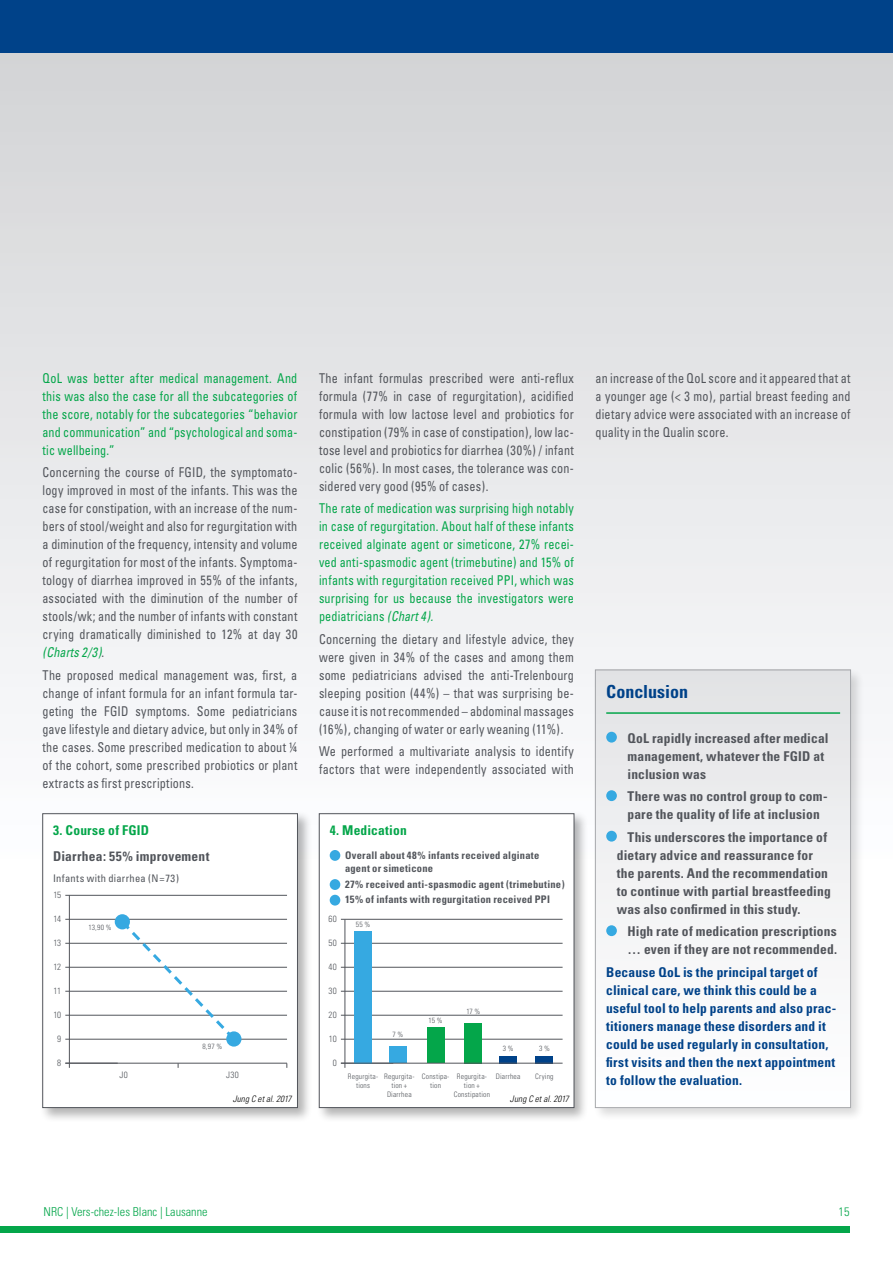
<style>
.page{position:relative;width:893px;height:1263px;background:#fff}
.page>*{position:absolute;margin:0;border:0;box-sizing:border-box;transform-origin:0 0}
.t1{font:700 condensed 18px "Univers";color:#004289}
.t2{font:condensed 13.5px/18px "Univers";letter-spacing:.015em;color:#52555b;text-align:justify;scale:.9 1}
.t3{font:condensed 13.5px/18px "Univers";letter-spacing:.015em;color:#04a64a;text-align:justify;scale:.9 1}
.t4{font:700 condensed 13.5px/18px "Univers";letter-spacing:.015em;color:#52555b}
.t5{font:700 condensed 13.5px/18px "Univers";letter-spacing:.015em;color:#004289}
.t6{font:700 condensed 13.5px "Univers";letter-spacing:.015em;color:#04a64a}
.t7{font:300 condensed 12.3px "Univers";color:#04a64a}
.t8{font:700 condensed 10.5px/13.5px "Univers";letter-spacing:.02em;color:#52555b}
.t9{font:condensed 10.5px "Univers";letter-spacing:.035em;color:#52555b}
.t10{font:300 condensed 9px "Univers";letter-spacing:.035em;color:#52555b}
.t11{font:italic 300 condensed 9px "Univers";letter-spacing:.01em;color:#000}
.t12{font:300 condensed 7.5px/9px "Univers";letter-spacing:.025em;color:#52555b;text-align:center}
.s1{font-style:italic;color:#04a64a}
.s2{font-style:italic}
</style>
<div class="page">
<div style="left:0;top:0;width:893px;height:858px;background:linear-gradient(to bottom,#cecfd2,#feffff)"></div>
<div style="left:0;top:0;width:893px;height:52px;background:#004289"></div>
<div style="left:592px;top:667px;width:274px;height:456px;background:#000;opacity:.3"></div>
<div style="left:595px;top:670px;width:255px;height:437px;background:linear-gradient(to bottom,#e3e4e6,#fff)"></div>
<hr style="left:606px;top:712px;width:234px;height:2px;background:#04a64a">
<div style="left:0;top:1226px;width:849px;height:6px;background:#04a64a"></div>
<div style="left:40px;top:811px;width:272px;height:312px;background:#000;opacity:.3"></div>
<div style="left:43px;top:813px;width:255px;height:295px;background:#fff;border:1px solid #52555b"></div>
<div style="left:316px;top:811px;width:273px;height:312px;background:#000;opacity:.3"></div>
<div style="left:319px;top:813px;width:255px;height:295px;background:#fff;border:1px solid #52555b"></div>
<div style="left:606px;top:732px;width:11px;height:11px;background:#36a9e1;border-radius:50%"></div>
<div style="left:606px;top:790px;width:11px;height:11px;background:#36a9e1;border-radius:50%"></div>
<div style="left:606px;top:831px;width:11px;height:11px;background:#36a9e1;border-radius:50%"></div>
<div style="left:606px;top:925px;width:11px;height:11px;background:#36a9e1;border-radius:50%"></div>
<hr style="left:65px;top:919px;width:222px;height:1px;background:#52555b">
<hr style="left:341px;top:919px;width:222px;height:1px;background:#52555b">
<hr style="left:65px;top:1039px;width:222px;height:1px;background:#52555b">
<hr style="left:341px;top:1039px;width:222px;height:1px;background:#52555b">
<hr style="left:65px;top:1015px;width:222px;height:1px;background:#52555b">
<hr style="left:341px;top:1015px;width:222px;height:1px;background:#52555b">
<hr style="left:65px;top:991px;width:222px;height:1px;background:#52555b">
<hr style="left:341px;top:991px;width:222px;height:1px;background:#52555b">
<hr style="left:65px;top:943px;width:222px;height:1px;background:#52555b">
<hr style="left:341px;top:943px;width:222px;height:1px;background:#52555b">
<hr style="left:65px;top:967px;width:222px;height:1px;background:#52555b">
<hr style="left:341px;top:967px;width:222px;height:1px;background:#52555b">
<hr style="left:65px;top:895px;width:222px;height:1px;background:#52555b">
<hr style="left:69px;top:895px;width:1px;height:173px;background:#52555b">
<hr style="left:345px;top:919px;width:1px;height:149px;background:#52555b">
<hr style="left:65px;top:1063px;width:222px;height:1px;background:#52555b">
<div style="left:330px;top:850px;width:10px;height:11px;background:#36a9e1;border-radius:50%"></div>
<div style="left:330px;top:879px;width:10px;height:11px;background:#36a9e1;border-radius:50%"></div>
<div style="left:330px;top:895px;width:10px;height:10px;background:#36a9e1;border-radius:50%"></div>
<div style="left:115px;top:914px;width:15px;height:15px;background:#36a9e1;border-radius:50%"></div>
<div style="left:226px;top:1031px;width:15px;height:15px;background:#36a9e1;border-radius:50%"></div>
<svg style="left:118px;top:917px;width:120px;height:126px"></svg>
<div style="left:355px;top:931px;width:17px;height:132px;background:#36a9e1"></div>
<div style="left:389px;top:1046px;width:17px;height:17px;background:#36a9e1"></div>
<div style="left:427px;top:1027px;width:17px;height:36px;background:#04a64a"></div>
<div style="left:465px;top:1023px;width:17px;height:40px;background:#04a64a"></div>
<div style="left:500px;top:1056px;width:17px;height:7px;background:#004289"></div>
<div style="left:536px;top:1056px;width:17px;height:7px;background:#004289"></div>
<hr style="left:341px;top:1063px;width:222px;height:1px;background:#52555b">
<p class="t3" style="left:43px;top:369px;width:285px">QoL was better after medical management. And this was also the case for all the subcategories of the score, notably for the subcategories “behavior and communication” and “psychological and soma&shy;tic wellbeing.”</p>
<p class="t2" style="left:43px;top:463px;width:285px">Concerning the course of FGID, the symptomato&shy;logy improved in most of the infants. This was the case for constipation, with an increase of the num&shy;bers of stool/weight and also for regurgitation with a diminution of the frequency, intensity and volume of regurgitation for most of the infants. Symptoma&shy;tology of diarrhea improved in 55% of the infants, associated with the diminution of the number of stools/wk; and the number of infants with constant crying dramatically diminished to 12% at day 30 <span class="s1">(Charts 2/3)</span>.</p>
<p class="t2" style="left:43px;top:665px;width:285px">The proposed medical management was, first, a change of infant formula for an infant formula tar&shy;geting the FGID symptoms. Some pediatricians gave lifestyle and dietary advice, but only in 34% of the cases. Some prescribed medication to about ¼ of the cohort, some prescribed probiotics or plant extracts as first prescriptions.</p>
<p class="t2" style="left:319px;top:368px;width:285px">The infant formulas prescribed were anti-reflux formula (77% in case of regurgitation), acidified formula with low lactose level and probiotics for constipation (79% in case of constipation), low lac&shy;tose level and probiotics for diarrhea (30%) / infant colic (56%). In most cases, the tolerance was con&shy;sidered very good (95% of cases).</p>
<p class="t3" style="left:319px;top:499px;width:285px">The rate of medication was surprising high notably in case of regurgitation. About half of these infants received alginate agent or simeticone, 27% recei&shy;ved anti-spasmodic agent (trimebutine) and 15% of infants with regurgitation received PPI, which was surprising for us because the investigators were pediatricians <span class="s2">(Chart 4).</span></p>
<p class="t2" style="left:319px;top:630px;width:285px">Concerning the dietary and lifestyle advice, they were given in 34% of the cases and among them some pediatricians advised the anti-Trelenbourg sleeping position (44%) – that was surprising be&shy;cause it is not recommended – abdominal massages (16%), changing of water or early weaning (11%).</p>
<p class="t2" style="left:319px;top:742px;width:285px">We performed a multivariate analysis to identify factors that were independently associated with</p>
<p class="t6" style="left:53px;top:821px;width:98px">3. Course of FGID</p>
<p class="t6" style="left:330px;top:821px;width:79px">4. Medication</p>
<p class="t4" style="left:53px;top:847px;width:158px">Diarrhea: 55% improvement</p>
<p class="t9" style="left:53px;top:871px;width:127px">Infants with diarrhea (N=73)</p>
<p class="t10" style="left:53px;top:890px;width:9px">15</p>
<p class="t10" style="left:53px;top:914px;width:9px">14</p>
<p class="t10" style="left:53px;top:937px;width:9px">13</p>
<p class="t10" style="left:53px;top:961px;width:9px">12</p>
<p class="t10" style="left:54px;top:985px;width:9px">11</p>
<p class="t10" style="left:53px;top:1009px;width:9px">10</p>
<p class="t10" style="left:57px;top:1033px;width:5px">9</p>
<p class="t10" style="left:57px;top:1057px;width:5px">8</p>
<p class="t12" style="left:89px;top:923px;width:25px">13,90 %</p>
<p class="t12" style="left:202px;top:1041px;width:21px">8,97 %</p>
<p class="t10" style="left:328px;top:914px;width:10px">60</p>
<p class="t10" style="left:328px;top:937px;width:10px">50</p>
<p class="t10" style="left:328px;top:961px;width:10px">40</p>
<p class="t10" style="left:328px;top:985px;width:10px">30</p>
<p class="t10" style="left:328px;top:1009px;width:10px">20</p>
<p class="t10" style="left:329px;top:1033px;width:9px">10</p>
<p class="t10" style="left:333px;top:1057px;width:5px">0</p>
<p class="t8" style="left:345px;top:848px;width:196px">Overall about 48% infants received alginate agent or simeticone</p>
<p class="t8" style="left:345px;top:876px;width:221px;line-height:15.6px">27% received anti-spasmodic agent (trimebutine)<br>15% of infants with regurgitation received PPI</p>
<p class="t12" style="left:356px;top:919px;width:16px">55 %</p>
<p class="t12" style="left:392px;top:1030px;width:12px">7 %</p>
<p class="t12" style="left:429px;top:1016px;width:16px">15 %</p>
<p class="t12" style="left:466px;top:1006px;width:16px">17 %</p>
<p class="t12" style="left:503px;top:1044px;width:12px">3 %</p>
<p class="t12" style="left:539px;top:1044px;width:12px">3 %</p>
<p class="t10" style="left:119px;top:1069px;width:10px">J0</p>
<p class="t10" style="left:226px;top:1069px;width:14px">J30</p>
<p class="t12" style="left:348px;top:1072px;width:32px">Regurgita&shy;tions</p>
<p class="t12" style="left:384px;top:1072px;width:32px">Regurgita&shy;tion +<br>Diarrhea</p>
<p class="t12" style="left:422px;top:1072px;width:29px">Constipa&shy;tion</p>
<p class="t12" style="left:454px;top:1072px;width:38px">Regurgita&shy;tion +<br>Constipation</p>
<p class="t12" style="left:496px;top:1072px;width:26px">Diarrhea</p>
<p class="t12" style="left:535px;top:1072px;width:20px">Crying</p>
<p class="t11" style="left:233px;top:1093px;width:60px">Jung C et al. 2017</p>
<p class="t11" style="left:510px;top:1093px;width:60px">Jung C et al. 2017</p>
<p class="t2" style="left:596px;top:369px;width:285px">an increase of the QoL score and it appeared that at a younger age (&lt; 3 mo), partial breast feeding and dietary advice were associated with an increase of quality in the Qualin score.</p>
<h1 class="t1" style="left:606px;top:680px;width:83px">Conclusion</h1>
<p class="t4" style="left:627px;top:729px;width:203px">QoL rapidly increased after medical management, whatever the FGID at inclusion was</p>
<p class="t4" style="left:627px;top:787px;width:200px">There was no control group to com&shy;pare the quality of life at inclusion</p>
<p class="t4" style="left:617px;top:828px;width:215px;text-indent:11px">This underscores the importance of dietary advice and reassurance for the parents. And the recommendation to continue with partial breastfeeding was also confirmed in this study.</p>
<p class="t4" style="left:627px;top:922px;width:211px">High rate of medication prescriptions … even if they are not recommended.</p>
<p class="t5" style="left:606px;top:963px;width:231px">Because QoL is the principal target of clinical care, we think this could be a useful tool to help parents and also prac&shy;titioners manage these disorders and it could be used regularly in consultation, first visits and then the next appointment to follow the evaluation.</p>
<p class="t7" style="left:44px;top:1204px;width:166px">NRC | Vers-chez-les Blanc | Lausanne</p>
<p class="t7" style="left:838px;top:1204px;width:12px">15</p>
</div>
